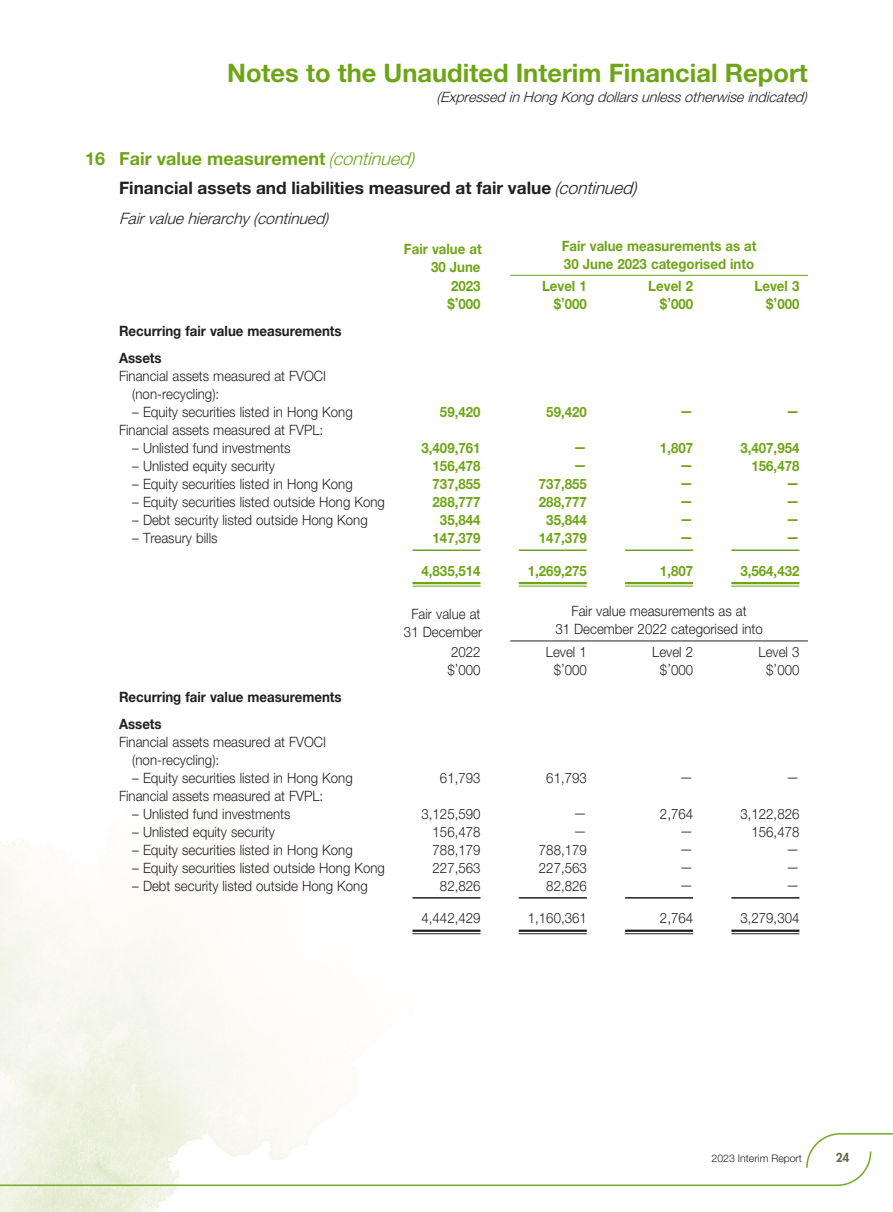
<style>
.page{position:relative;width:893px;height:1212px;background:#fff}
.page>*{position:absolute;margin:0;border:0;box-sizing:border-box;transform-origin:0 0}
.t1{font:700 25.5px "Helvetica Neue LT Std";color:#6ea516}
._3__標題{font:700 18px "Helvetica Neue LT Std";color:#6ea516}
._4__副標題{font:700 17.25px "Helvetica Neue LT Std";color:#231f20}
._5__副副標題{font:italic 300 15.75px "Helvetica Neue LT Std";color:#231f20}
._1__內文{font:300 14.25px "Helvetica Neue LT Std";color:#231f20;scale:.93 1}
._1__內文-2{font:700 14.25px "Helvetica Neue LT Std";color:#6ea516;scale:.93 1}
._1__內文-3{font:700 14.25px "Helvetica Neue LT Std";color:#231f20;scale:.93 1}
.t2{font:italic 300 14.25px "Helvetica Neue LT Std";color:#231f20}
.t3{font:800 12px "Futura Std";color:#5d6847}
.t4{font:300 10.5px "Helvetica Neue LT Std";color:#231f20}
.s1{font-weight:300;font-style:italic}
</style>
<div class="page">
<img style="left:1px;top:274px;width:892px;height:938px">
<hr style="left:510px;top:275px;width:298px;height:1px;background:#6ea516">
<hr style="left:412px;top:549px;width:68px;height:2px;background:#6ea516">
<hr style="left:519px;top:549px;width:68px;height:2px;background:#6ea516">
<hr style="left:625px;top:549px;width:68px;height:2px;background:#6ea516">
<hr style="left:731px;top:549px;width:68px;height:2px;background:#6ea516">
<hr style="left:412px;top:582px;width:68px;height:2px;background:#6ea516">
<hr style="left:412px;top:586px;width:68px;height:1px;background:#6ea516">
<hr style="left:519px;top:582px;width:68px;height:2px;background:#6ea516">
<hr style="left:519px;top:586px;width:68px;height:1px;background:#6ea516">
<hr style="left:625px;top:582px;width:68px;height:2px;background:#6ea516">
<hr style="left:625px;top:586px;width:68px;height:1px;background:#6ea516">
<hr style="left:731px;top:582px;width:68px;height:2px;background:#6ea516">
<hr style="left:731px;top:586px;width:68px;height:1px;background:#6ea516">
<hr style="left:510px;top:640px;width:298px;height:1px;background:#231f20">
<hr style="left:412px;top:897px;width:68px;height:1px;background:#231f20">
<hr style="left:519px;top:897px;width:68px;height:1px;background:#231f20">
<hr style="left:625px;top:897px;width:68px;height:1px;background:#231f20">
<hr style="left:731px;top:897px;width:68px;height:1px;background:#231f20">
<hr style="left:412px;top:929px;width:68px;height:3px;background:#231f20">
<hr style="left:412px;top:933px;width:68px;height:1px;background:#231f20">
<hr style="left:519px;top:929px;width:68px;height:3px;background:#231f20">
<hr style="left:519px;top:933px;width:68px;height:1px;background:#231f20">
<hr style="left:625px;top:929px;width:68px;height:3px;background:#231f20">
<hr style="left:625px;top:933px;width:68px;height:1px;background:#231f20">
<hr style="left:731px;top:929px;width:68px;height:3px;background:#231f20">
<hr style="left:731px;top:933px;width:68px;height:1px;background:#231f20">
<h1 class="t1" style="left:227px;top:57px;width:582px">Notes to the Unaudited Interim Financial Report</h1>
<p class="t2" style="left:437px;top:88px;width:372px">(ExpressedinHongKongdollarsunlessotherwiseindicated)</p>
<p class="_3__標題" style="left:85px;top:147px;width:332px">16 Fair value measurement <span class="s1">(continued)</span></p>
<p class="_4__副標題" style="left:119px;top:178px;width:520px">Financial assets and liabilities measured at fair value <span class="s1">(continued)</span></p>
<p class="_5__副副標題" style="left:119px;top:209px;width:212px">Fairvaluehierarchy (continued)</p>
<p class="_1__內文-2" style="left:404px;top:240px;width:85px">Fair value at</p>
<p class="_1__內文-2" style="left:431px;top:258px;width:55px">30 June</p>
<p class="_1__內文-2" style="left:562px;top:237px;width:211px">Fair value measurements as at</p>
<p class="_1__內文-2" style="left:564px;top:255px;width:206px">30 June 2023 categorised into</p>
<p class="_1__內文-2" style="left:451px;top:277px;width:33px">2023</p>
<p class="_1__內文-2" style="left:542px;top:277px;width:50px">Level 1</p>
<p class="_1__內文-2" style="left:648px;top:277px;width:50px">Level 2</p>
<p class="_1__內文-2" style="left:755px;top:277px;width:50px">Level 3</p>
<p class="_1__內文-2" style="left:447px;top:295px;width:37px">$’000</p>
<p class="_1__內文-2" style="left:554px;top:295px;width:37px">$’000</p>
<p class="_1__內文-2" style="left:660px;top:295px;width:37px">$’000</p>
<p class="_1__內文-2" style="left:766px;top:295px;width:37px">$’000</p>
<p class="_1__內文-3" style="left:119px;top:322px;width:241px">Recurring fair value measurements</p>
<p class="_1__內文-3" style="left:119px;top:349px;width:47px">Assets</p>
<p class="_1__內文" style="left:119px;top:367px;width:224px">Financial assets measured at FVOCI</p>
<p class="_1__內文" style="left:132px;top:385px;width:95px">(non-recycling):</p>
<p class="_1__內文" style="left:132px;top:403px;width:239px">– Equity securities listed in Hong Kong</p>
<p class="_1__內文-2" style="left:440px;top:403px;width:45px">59,420</p>
<p class="_1__內文-2" style="left:546px;top:403px;width:45px">59,420</p>
<p class="_1__內文-2" style="left:680px;top:402px;width:16px">—</p>
<p class="_1__內文-2" style="left:786px;top:402px;width:16px">—</p>
<p class="_1__內文" style="left:119px;top:421px;width:221px">Financial assets measured at FVPL:</p>
<p class="_1__內文" style="left:132px;top:439px;width:172px">– Unlisted fund investments</p>
<p class="_1__內文-2" style="left:422px;top:439px;width:65px">3,409,761</p>
<p class="_1__內文-2" style="left:574px;top:438px;width:16px">—</p>
<p class="_1__內文-2" style="left:660px;top:439px;width:37px">1,807</p>
<p class="_1__內文-2" style="left:740px;top:439px;width:65px">3,407,954</p>
<p class="_1__內文" style="left:132px;top:457px;width:155px">– Unlisted equity security</p>
<p class="_1__內文-2" style="left:433px;top:457px;width:53px">156,478</p>
<p class="_1__內文-2" style="left:574px;top:456px;width:16px">—</p>
<p class="_1__內文-2" style="left:680px;top:456px;width:16px">—</p>
<p class="_1__內文-2" style="left:751px;top:457px;width:53px">156,478</p>
<p class="_1__內文" style="left:132px;top:475px;width:239px">– Equity securities listed in Hong Kong</p>
<p class="_1__內文-2" style="left:433px;top:475px;width:53px">737,855</p>
<p class="_1__內文-2" style="left:539px;top:475px;width:53px">737,855</p>
<p class="_1__內文-2" style="left:680px;top:474px;width:16px">—</p>
<p class="_1__內文-2" style="left:786px;top:474px;width:16px">—</p>
<p class="_1__內文" style="left:132px;top:493px;width:273px">– Equity securities listed outside Hong Kong</p>
<p class="_1__內文-2" style="left:433px;top:493px;width:53px">288,777</p>
<p class="_1__內文-2" style="left:539px;top:493px;width:53px">288,777</p>
<p class="_1__內文-2" style="left:680px;top:492px;width:16px">—</p>
<p class="_1__內文-2" style="left:786px;top:492px;width:16px">—</p>
<p class="_1__內文" style="left:132px;top:511px;width:255px">– Debt security listed outside Hong Kong</p>
<p class="_1__內文-2" style="left:440px;top:511px;width:45px">35,844</p>
<p class="_1__內文-2" style="left:546px;top:511px;width:45px">35,844</p>
<p class="_1__內文-2" style="left:680px;top:510px;width:16px">—</p>
<p class="_1__內文-2" style="left:786px;top:510px;width:16px">—</p>
<p class="_1__內文" style="left:132px;top:529px;width:93px">– Treasury bills</p>
<p class="_1__內文-2" style="left:433px;top:529px;width:53px">147,379</p>
<p class="_1__內文-2" style="left:539px;top:529px;width:53px">147,379</p>
<p class="_1__內文-2" style="left:680px;top:528px;width:16px">—</p>
<p class="_1__內文-2" style="left:786px;top:528px;width:16px">—</p>
<p class="_1__內文-2" style="left:422px;top:562px;width:65px">4,835,514</p>
<p class="_1__內文-2" style="left:528px;top:562px;width:65px">1,269,275</p>
<p class="_1__內文-2" style="left:660px;top:562px;width:37px">1,807</p>
<p class="_1__內文-2" style="left:740px;top:562px;width:65px">3,564,432</p>
<p class="_1__內文" style="left:411px;top:605px;width:76px">Fair value at</p>
<p class="_1__內文" style="left:404px;top:623px;width:86px">31 December</p>
<p class="_1__內文" style="left:572px;top:602px;width:190px">Fair value measurements as at</p>
<p class="_1__內文" style="left:555px;top:620px;width:225px">31 December 2022 categorised into</p>
<p class="_1__內文" style="left:451px;top:643px;width:33px">2022</p>
<p class="_1__內文" style="left:546px;top:643px;width:45px">Level 1</p>
<p class="_1__內文" style="left:652px;top:643px;width:45px">Level 2</p>
<p class="_1__內文" style="left:758px;top:643px;width:45px">Level 3</p>
<p class="_1__內文" style="left:447px;top:661px;width:37px">$’000</p>
<p class="_1__內文" style="left:554px;top:661px;width:37px">$’000</p>
<p class="_1__內文" style="left:660px;top:661px;width:37px">$’000</p>
<p class="_1__內文" style="left:766px;top:661px;width:37px">$’000</p>
<p class="_1__內文-3" style="left:119px;top:688px;width:241px">Recurring fair value measurements</p>
<p class="_1__內文-3" style="left:119px;top:715px;width:47px">Assets</p>
<p class="_1__內文" style="left:119px;top:733px;width:224px">Financial assets measured at FVOCI</p>
<p class="_1__內文" style="left:132px;top:751px;width:95px">(non-recycling):</p>
<p class="_1__內文" style="left:132px;top:769px;width:239px">– Equity securities listed in Hong Kong</p>
<p class="_1__內文" style="left:440px;top:769px;width:45px">61,793</p>
<p class="_1__內文" style="left:546px;top:769px;width:45px">61,793</p>
<p class="_1__內文" style="left:680px;top:768px;width:16px">—</p>
<p class="_1__內文" style="left:786px;top:768px;width:16px">—</p>
<p class="_1__內文" style="left:119px;top:787px;width:221px">Financial assets measured at FVPL:</p>
<p class="_1__內文" style="left:132px;top:805px;width:172px">– Unlisted fund investments</p>
<p class="_1__內文" style="left:422px;top:805px;width:65px">3,125,590</p>
<p class="_1__內文" style="left:574px;top:804px;width:16px">—</p>
<p class="_1__內文" style="left:660px;top:805px;width:37px">2,764</p>
<p class="_1__內文" style="left:740px;top:805px;width:65px">3,122,826</p>
<p class="_1__內文" style="left:132px;top:823px;width:155px">– Unlisted equity security</p>
<p class="_1__內文" style="left:433px;top:823px;width:53px">156,478</p>
<p class="_1__內文" style="left:574px;top:822px;width:16px">—</p>
<p class="_1__內文" style="left:680px;top:822px;width:16px">—</p>
<p class="_1__內文" style="left:751px;top:823px;width:53px">156,478</p>
<p class="_1__內文" style="left:132px;top:841px;width:239px">– Equity securities listed in Hong Kong</p>
<p class="_1__內文" style="left:433px;top:841px;width:53px">788,179</p>
<p class="_1__內文" style="left:539px;top:841px;width:53px">788,179</p>
<p class="_1__內文" style="left:680px;top:840px;width:16px">—</p>
<p class="_1__內文" style="left:786px;top:840px;width:16px">—</p>
<p class="_1__內文" style="left:132px;top:859px;width:273px">– Equity securities listed outside Hong Kong</p>
<p class="_1__內文" style="left:433px;top:859px;width:53px">227,563</p>
<p class="_1__內文" style="left:539px;top:859px;width:53px">227,563</p>
<p class="_1__內文" style="left:680px;top:858px;width:16px">—</p>
<p class="_1__內文" style="left:786px;top:858px;width:16px">—</p>
<p class="_1__內文" style="left:132px;top:877px;width:255px">– Debt security listed outside Hong Kong</p>
<p class="_1__內文" style="left:440px;top:877px;width:45px">82,826</p>
<p class="_1__內文" style="left:546px;top:877px;width:45px">82,826</p>
<p class="_1__內文" style="left:680px;top:876px;width:16px">—</p>
<p class="_1__內文" style="left:786px;top:876px;width:16px">—</p>
<p class="_1__內文" style="left:422px;top:909px;width:65px">4,442,429</p>
<p class="_1__內文" style="left:528px;top:909px;width:65px">1,160,361</p>
<p class="_1__內文" style="left:660px;top:909px;width:37px">2,764</p>
<p class="_1__內文" style="left:740px;top:909px;width:65px">3,279,304</p>
<p class="t4" style="left:712px;top:1151px;width:92px">2023 Interim Report</p>
<p class="t3" style="left:836px;top:1150px;width:15px">24</p>
</div>
